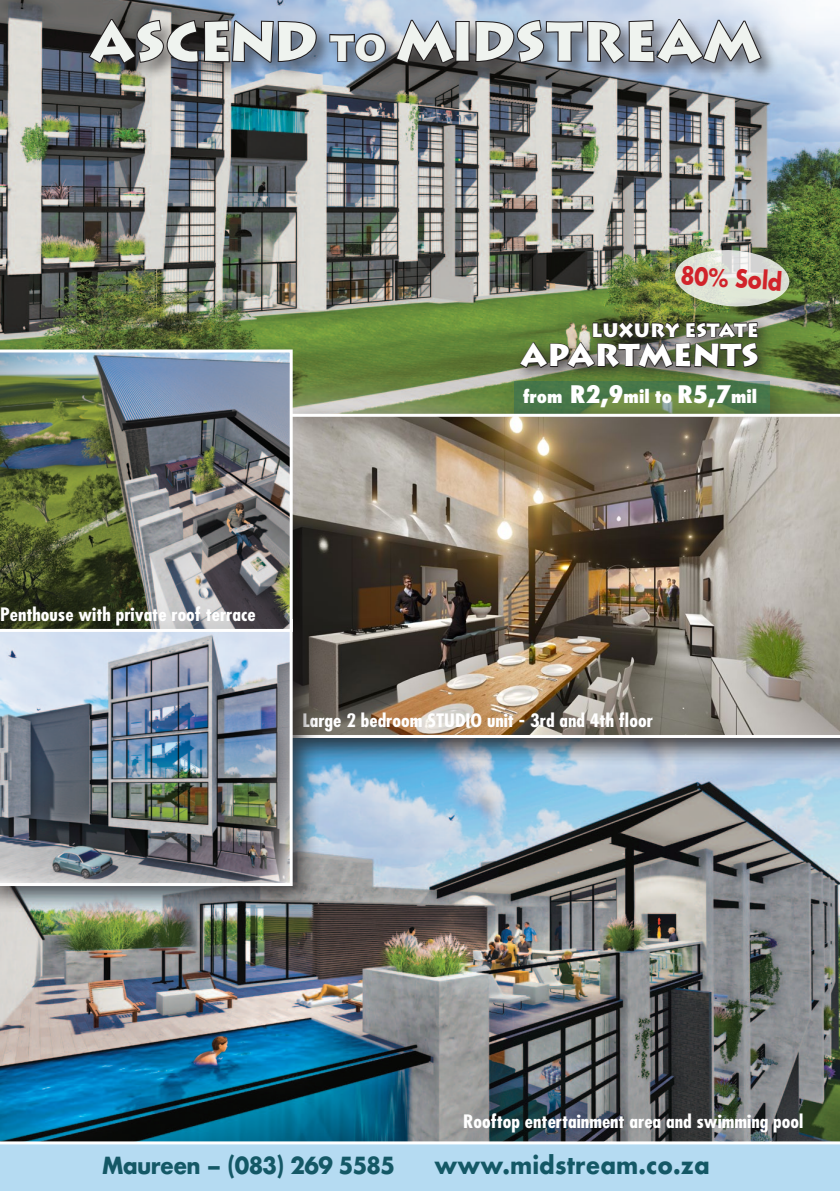
<style>
.page{position:relative;width:840px;height:1191px;background:#fff}
.page>*{position:absolute;margin:0;border:0;box-sizing:border-box;transform-origin:0 0}
.t1{font:900 54.4px "Lithos Pro";letter-spacing:.01em;color:#eff3ef}
.t2{font:900 31.4px "Lithos Pro";color:#fff}
.t3{font:700 24px "Futura";letter-spacing:.005em;color:#145866;scale:.93 1}
.t4{font:700 24px "Futura";color:#d1232a;scale:.86 1}
.t5{font:700 23px "Futura";letter-spacing:-.03em;color:#145866;scale:.93 1}
.t6{font:900 19.2px "Lithos Pro";color:#fff}
.t7{font:700 condensed 18px "Futura";color:#fff;scale:1.1 1}
.t8{font:800 condensed 17.2px "Futura";color:#fff;scale:1.08 1}
.s1{font-size:36.4px}
.s2{font-size:23.4px}
</style>
<div class="page">
<div style="left:0;top:1px;width:839px;height:1190px;background:#b5dbf2"></div>
<img style="left:0;top:0;width:839px;height:403px">
<div style="left:87px;top:17px;width:691px;height:65px;background:#231f20;opacity:.52"></div>
<svg style="left:87px;top:18px;width:230px;height:47px;background:#585c64"></svg>
<svg style="left:328px;top:32px;width:59px;height:31px;background:#6c7b8f"></svg>
<svg style="left:394px;top:18px;width:368px;height:48px;background:#7e8693"></svg>
<div style="left:514px;top:315px;width:258px;height:67px;background:#231f20;opacity:.75"></div>
<img style="left:518px;top:320px;width:240px;height:49px">
<img style="left:0;top:765px;width:839px;height:379px">
<svg style="left:502px;top:370px;width:293px;height:33px;background:#7a8e5f"></svg>
<svg style="left:513px;top:381px;width:255px;height:22px;background:#4f7b4a"></svg>
<div style="left:273px;top:403px;width:566px;height:362px;background:#231f20;opacity:.86"></div>
<img style="left:292px;top:414px;width:547px;height:324px">
<div style="left:0;top:608px;width:319px;height:304px;background:#231f20;opacity:.75"></div>
<img style="left:0;top:632px;width:292px;height:254px">
<img style="left:0;top:349px;width:292px;height:283px">
<img style="left:673px;top:248px;width:116px;height:60px">
<p class="t1" style="left:90px;top:8px;width:672px">ASCEND <span class="s1">TO</span> MIDSTREAM</p>
<p class="t4" style="left:681px;top:257px;width:120px;rotate:4deg">80% Sold</p>
<p class="t6" style="left:591px;top:318px;width:169px">LUXURY ESTATE</p>
<p class="t2" style="left:520px;top:336px;width:239px">APARTMENTS</p>
<p class="t8" style="left:523px;top:385px;width:218px">from <span class="s2">R2,9</span>mil to <span class="s2">R5,7</span>mil</p>
<p class="t7" style="left:0;top:603px;width:233px">Penthouse with private roof terrace</p>
<p class="t7" style="left:302px;top:709px;width:320px">Large 2 bedroom STUDIO unit - 3rd and 4th floor</p>
<p class="t7" style="left:463px;top:1110px;width:310px">Rooftop entertainment area and swimming pool</p>
<p class="t5" style="left:102px;top:1148px;width:316px">Maureen – (083) 269 5585</p>
<p class="t3" style="left:434px;top:1147px;width:297px">www.midstream.co.za</p>
</div>
